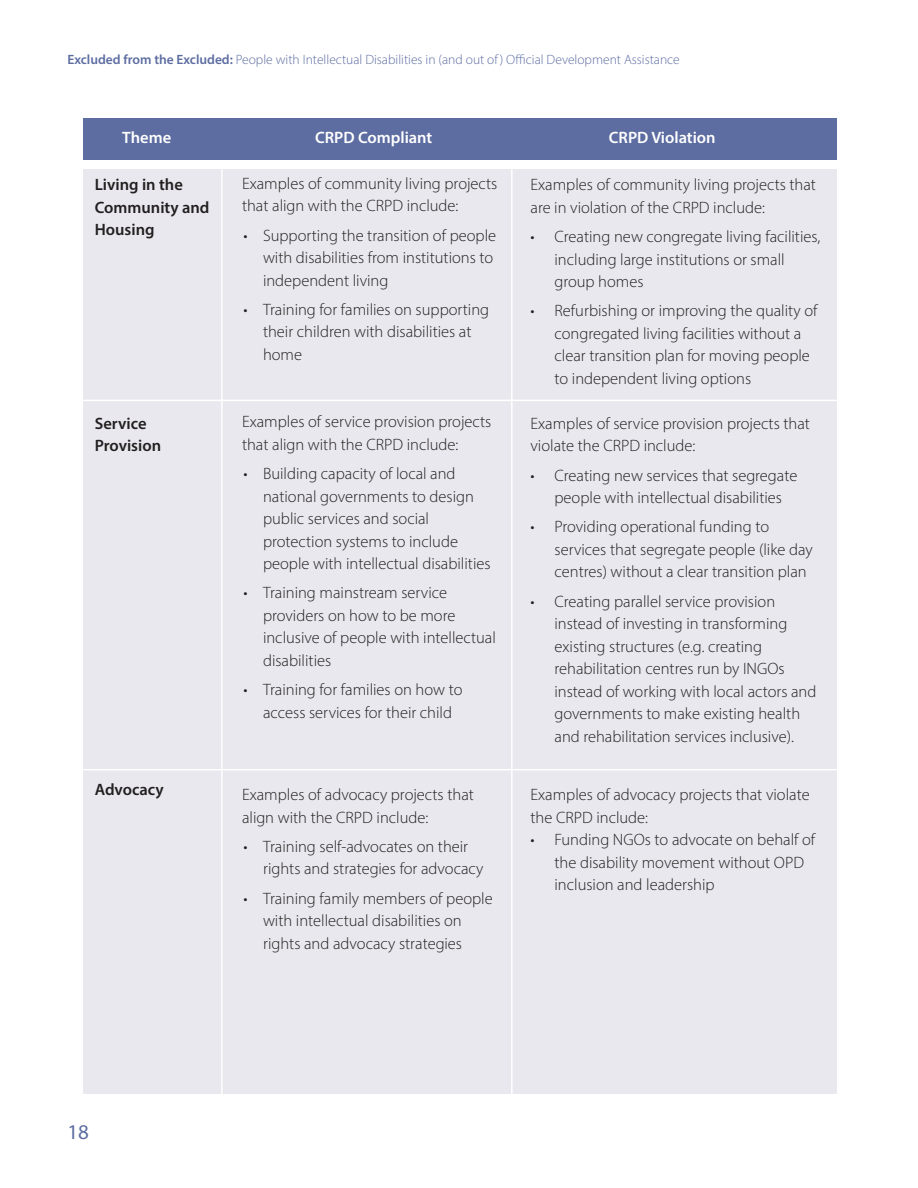
<style>
.page{position:relative;width:918px;height:1188px;background:#fff}
.page>*{position:absolute;margin:0;border:0;box-sizing:border-box;transform-origin:0 0}
.t1{font:21px "Myriad Pro";color:#5d6da2}
.body{font:300 16.5px/22.5px "Myriad Pro";color:#231f20}
.body-2{font:600 16.5px/22.5px "Myriad Pro";color:#231f20}
.body-3{font:600 16.5px "Myriad Pro";color:#fff}
.t2{font:300 13.5px "Myriad Pro";color:#5d6da2}
.s1{font-weight:600}
</style>
<div class="page">
<div style="left:83px;top:119px;width:754px;height:41px;background:#5d6da2"></div>
<div style="left:83px;top:169px;width:754px;height:925px;background:#e8e8ee"></div>
<hr style="left:221px;top:169px;width:2px;height:939px;background:#fff">
<hr style="left:511px;top:169px;width:2px;height:939px;background:#fff">
<hr style="left:78px;top:400px;width:770px;height:1px;background:#fff">
<hr style="left:78px;top:769px;width:770px;height:1px;background:#fff">
<p class="t2" style="left:68px;top:52px;width:614px"><span class="s1">Excluded from the Excluded:</span> People with Intellectual Disabilities in (and out of ) Official Development Assistance</p>
<p class="body-3" style="left:122px;top:127px;width:50px">Theme</p>
<p class="body-3" style="left:315px;top:127px;width:119px">CRPD Compliant</p>
<p class="body-3" style="left:609px;top:127px;width:108px">CRPD Violation</p>
<p class="body-2" style="left:95px;top:173px;width:116px">Living in the<br>Community and<br>Housing</p>
<p class="body" style="left:242px;top:172px;width:257px">Examples of community living projects that align with the CRPD include:</p>
<p class="body" style="left:263px;top:224px;width:235px;text-indent:-20px">• Supporting the transition of people with disabilities from institutions to independent living</p>
<p class="body" style="left:263px;top:298px;width:228px;text-indent:-20px">• Training for families on supporting their children with disabilities at home</p>
<p class="body" style="left:531px;top:173px;width:287px">Examples of community living projects that are in violation of the CRPD include:</p>
<p class="body" style="left:555px;top:225px;width:267px;text-indent:-24px">• Creating new congregate living facilities, including large institutions or small group homes</p>
<p class="body" style="left:555px;top:299px;width:264px;text-indent:-24px">• Refurbishing or improving the quality of congregated living facilities without a clear transition plan for moving people to independent living options</p>
<p class="body" style="left:531px;top:412px;width:281px">Examples of service provision projects that violate the CRPD include:</p>
<p class="body" style="left:531px;top:464px;width:268px;text-align:center">• Creating new services that segregate people with intellectual disabilities</p>
<p class="body" style="left:555px;top:515px;width:260px;text-indent:-24px">• Providing operational funding to services that segregate people (like day centres) without a clear transition plan</p>
<p class="body" style="left:555px;top:590px;width:263px;text-indent:-24px">• Creating parallel service provision instead of investing in transforming existing structures (e.g. creating rehabilitation centres run by INGOs instead of working with local actors and governments to make existing health and rehabilitation services inclusive).</p>
<p class="body" style="left:242px;top:410px;width:251px">Examples of service provision projects that align with the CRPD include:</p>
<p class="body" style="left:263px;top:462px;width:229px;text-indent:-20px">• Building capacity of local and national governments to design public services and social protection systems to include people with intellectual disabilities</p>
<p class="body" style="left:263px;top:581px;width:234px;text-indent:-20px">• Training mainstream service providers on how to be more inclusive of people with intellectual disabilities</p>
<p class="body" style="left:244px;top:678px;width:220px;text-align:center">• Training for families on how to access services for their child</p>
<p class="body-2" style="left:95px;top:412px;width:53px">Service</p>
<p class="body-2" style="left:95px;top:434px;width:68px">Provision</p>
<p class="body-2" style="left:95px;top:778px;width:71px">Advocacy</p>
<p class="t1" style="left:68px;top:1119px;width:23px">18</p>
<p class="body" style="left:242px;top:783px;width:233px">Examples of advocacy projects that align with the CRPD include:</p>
<p class="body" style="left:263px;top:835px;width:222px;text-indent:-20px">• Training self-advocates on their rights and strategies for advocacy</p>
<p class="body" style="left:263px;top:887px;width:231px;text-indent:-20px">• Training family members of people with intellectual disabilities on rights and advocacy strategies</p>
<p class="body" style="left:531px;top:783px;width:281px">Examples of advocacy projects that violate the CRPD include:</p>
<p class="body" style="left:555px;top:828px;width:262px;text-indent:-24px">• Funding NGOs to advocate on behalf of the disability movement without OPD inclusion and leadership</p>
</div>
